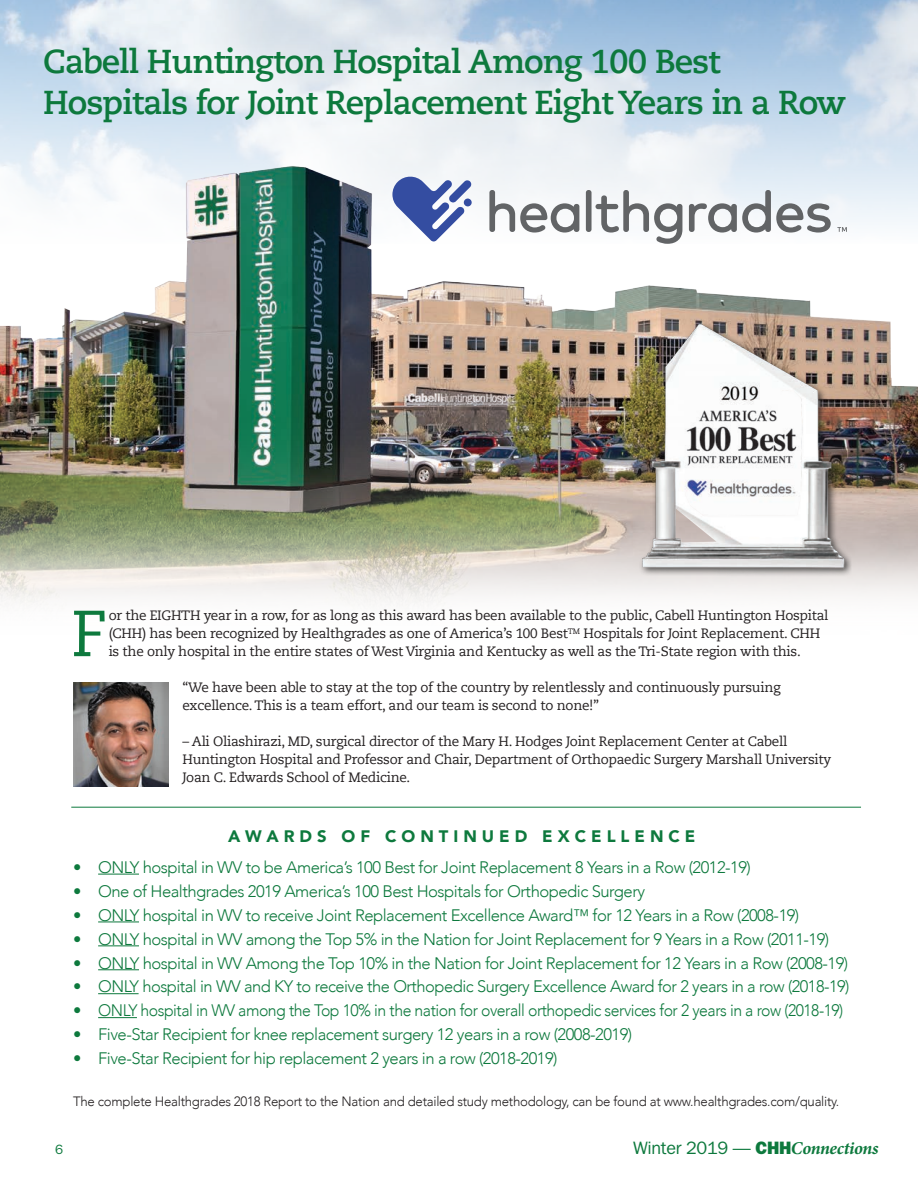
<style>
.page{position:relative;width:918px;height:1188px;background:#fff}
.page>*{position:absolute;margin:0;border:0;box-sizing:border-box;transform-origin:0 0}
.t1{font:64.95px "Caecilia LT Std";color:#0d793d}
.t2{font:700 33px "Caecilia LT Std";letter-spacing:-.03em;color:#0d793d}
.t3{font:18px "ITC Franklin Gothic Std";letter-spacing:-.02em;color:#0d793d}
.t4{font:300 16.65px "Avenir";letter-spacing:-.03em;color:#0d793d}
.t5{font:900 16.65px "Avenir";letter-spacing:.3em;color:#0d793d}
.t6{font:13.5px/18px "Caecilia LT Std";letter-spacing:-.02em;color:#231f20}
.t7{font:300 13.5px "Avenir";letter-spacing:-.02em;color:#231f20}
.t8{font:13.5px "ITC Franklin Gothic Std";color:#0d793d}
.s1{font-family:"ITC Franklin Gothic Std Hvy"}
.s2{font-family:"Minion Pro";font-weight:700;font-style:italic}
</style>
<div class="page">
<img style="left:0;top:129px;width:918px;height:554px">
<svg style="left:837px;top:227px;width:10px;height:5px"></svg>
<svg style="left:489px;top:190px;width:90px;height:43px"></svg>
<div style="left:586px;top:190px;width:6px;height:42px;background:#626466;border-radius:3px"></div>
<svg style="left:595px;top:190px;width:87px;height:54px"></svg>
<svg style="left:689px;top:190px;width:142px;height:43px"></svg>
<svg style="left:392px;top:177px;width:80px;height:64px"></svg>
<div style="left:464px;top:199px;width:8px;height:7px;background:#344da1;border-radius:50%"></div>
<img style="left:598px;top:284px;width:288px;height:331px">
<hr style="left:98px;top:874px;width:41px;height:1px;background:#0d793d">
<hr style="left:98px;top:922px;width:41px;height:1px;background:#0d793d">
<hr style="left:98px;top:945px;width:41px;height:1px;background:#0d793d">
<hr style="left:98px;top:969px;width:41px;height:1px;background:#0d793d">
<hr style="left:98px;top:993px;width:41px;height:1px;background:#0d793d">
<hr style="left:98px;top:1017px;width:39px;height:1px;background:#0d793d">
<hr style="left:71px;top:807px;width:790px;height:1px;background:#0d793d">
<img style="left:73px;top:683px;width:96px;height:103px">
<p class="t2" style="left:43px;top:42px;width:679px">Cabell Huntington Hospital Among 100 Best</p>
<p class="t2" style="left:43px;top:83px;width:804px">Hospitals for Joint Replacement Eight Years in a Row</p>
<p class="t1" style="left:71px;top:596px;width:38px">F</p>
<p class="t6" style="left:109px;top:607px;width:721px">or the EIGHTH year in a row, for as long as this award has been available to the public, Cabell Huntington Hospital (CHH) has been recognized by Healthgrades as one of America’s 100 Best<sup>TM</sup> Hospitals for Joint Replacement. CHH</p>
<p class="t6" style="left:109px;top:643px;width:694px">is the only hospital in the entire states of West Virginia and Kentucky as well as the Tri-State region with this.</p>
<p class="t6" style="left:182px;top:679px;width:600px">“We have been able to stay at the top of the country by relentlessly and continuously pursuing excellence. This is a team effort, and our team is second to none!”</p>
<p class="t6" style="left:182px;top:733px;width:650px">– Ali Oliashirazi, MD, surgical director of the Mary H. Hodges Joint Replacement Center at Cabell<br>Huntington Hospital and Professor and Chair, Department of Orthopaedic Surgery Marshall University<br>Joan C. Edwards School of Medicine.</p>
<p class="t5" style="left:228px;top:822px;width:469px">AWARDS OF CONTINUED EXCELLENCE</p>
<p class="t4" style="left:73px;top:857px;width:679px">• ONLY hospital in WV to be America’s 100 Best for Joint Replacement 8 Years in a Row (2012-19)</p>
<p class="t4" style="left:73px;top:881px;width:573px">• One of Healthgrades 2019 America’s 100 Best Hospitals for Orthopedic Surgery</p>
<p class="t4" style="left:73px;top:905px;width:728px">• ONLY hospital in WV to receive Joint Replacement Excellence Award™ for 12 Years in a Row (2008-19)</p>
<p class="t4" style="left:73px;top:929px;width:758px">• ONLY hospital in WV among the Top 5% in the Nation for Joint Replacement for 9 Years in a Row (2011-19)</p>
<p class="t4" style="left:73px;top:953px;width:777px">• ONLY hospital in WV Among the Top 10% in the Nation for Joint Replacement for 12 Years in a Row (2008-19)</p>
<p class="t4" style="left:73px;top:977px;width:778px">• ONLY hospital in WV and KY to receive the Orthopedic Surgery Excellence Award for 2 years in a row (2018-19)</p>
<p class="t4" style="left:73px;top:1001px;width:772px">• ONLY hospital in WV among the Top 10% in the nation for overall orthopedic services for 2 years in a row (2018-19)</p>
<p class="t4" style="left:73px;top:1025px;width:560px">• Five-Star Recipient for knee replacement surgery 12 years in a row (2008-2019)</p>
<p class="t4" style="left:73px;top:1049px;width:486px">• Five-Star Recipient for hip replacement 2 years in a row (2018-2019)</p>
<p class="t7" style="left:73px;top:1094px;width:768px">The complete Healthgrades 2018 Report to the Nation and detailed study methodology, can be found at www.healthgrades.com/quality.</p>
<p class="t8" style="left:55px;top:1141px;width:10px">6</p>
<p class="t3" style="left:633px;top:1137px;width:247px">Winter 2019 — <span class="s1">CHH</span><span class="s2">Connections</span></p>
</div>
